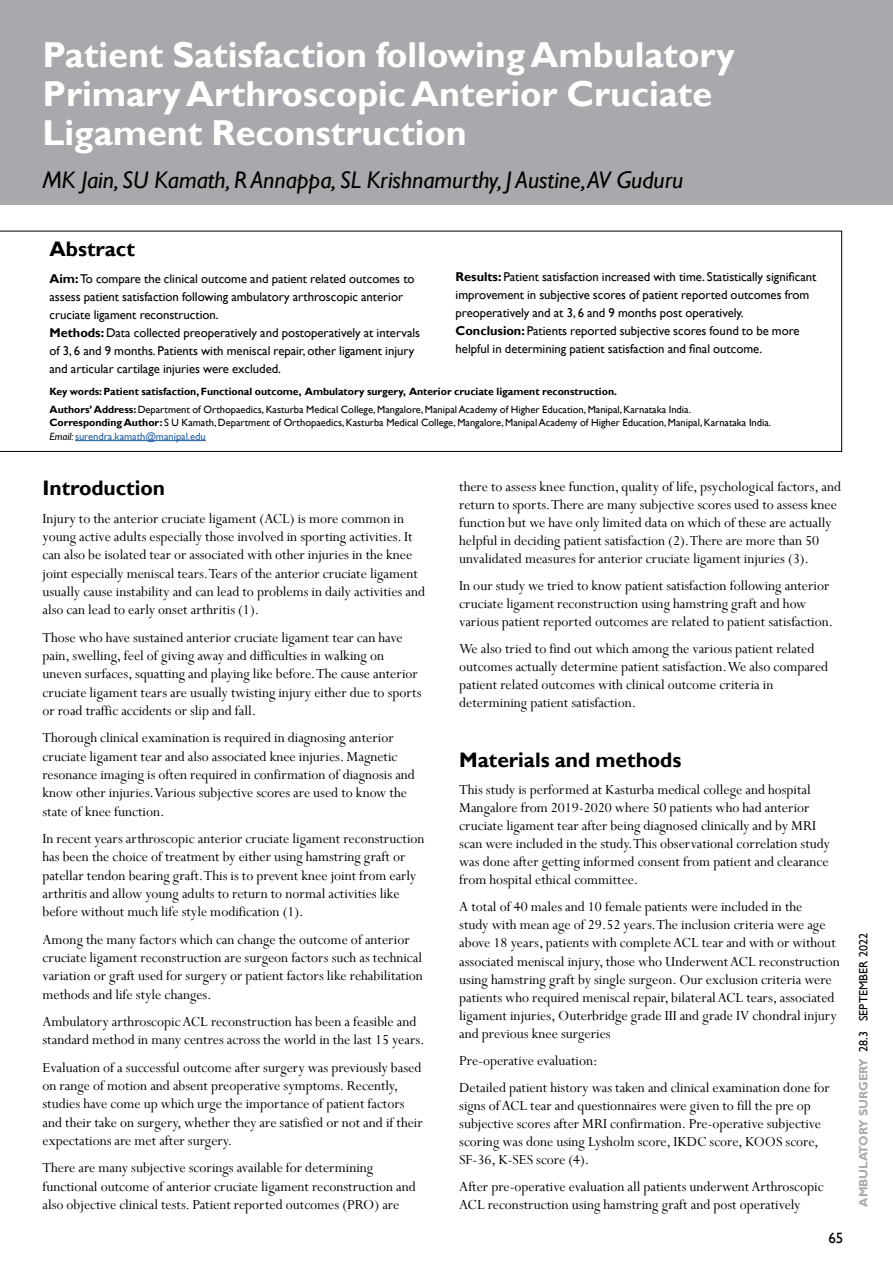
<style>
.page{position:relative;width:893px;height:1263px;background:#fff}
.page>*{position:absolute;margin:0;border:0;box-sizing:border-box;transform-origin:0 0}
.t1{font:700 36px/39px "Gill Sans";color:#fff}
.t2{font:italic 24px "Gill Sans";color:#000}
.t3{font:700 21px "Gill Sans";color:#000}
.t4{font:15.3px/18.3px "Perpetua";color:#000}
.t5{font:15px "Gill Sans";color:#000}
.t6{font:12.75px/18px "Gill Sans";color:#000}
.t7{font:700 12px "Gill Sans";color:#a9abae}
.t8{font:700 10.5px/17.7px "Gill Sans";color:#000}
.t9{font:10.5px/13.5px "Gill Sans";color:#000}
.s1{font-weight:700}
.s2{font-weight:400}
.s3{font-style:italic}
.s4{color:#215e9e}
.s5{font-weight:400;color:#000}
</style>
<div class="page">
<div style="left:0;top:0;width:893px;height:205px;background:#a7a9ac"></div>
<svg style="left:0;top:231px;width:842px;height:221px"></svg>
<hr style="left:75px;top:440px;width:131px;height:1px;background:#215e9e">
<h1 class="t1" style="left:43px;top:37px;width:694px">Patient Satisfaction following Ambulatory<br>Primary Arthroscopic Anterior Cruciate<br>Ligament Reconstruction</h1>
<h2 class="t2" style="left:43px;top:166px;width:642px">MK Jain, SU Kamath, R Annappa, SL Krishnamurthy, J Austine, AV Guduru</h2>
<h3 class="t3" style="left:50px;top:236px;width:87px">Abstract</h3>
<p class="t6" style="left:50px;top:269px;width:372px"><span class="s1">Aim:</span> To compare the clinical outcome and patient related outcomes to assess patient satisfaction following ambulatory arthroscopic anterior cruciate ligament reconstruction.<br><span class="s1">Methods:</span> Data collected preoperatively and postoperatively at intervals of 3, 6 and 9 months. Patients with meniscal repair, other ligament injury and articular cartilage injuries were excluded.</p>
<p class="t6" style="left:456px;top:268px;width:362px"><span class="s1">Results:</span> Patient satisfaction increased with time. Statistically significant improvement in subjective scores of patient reported outcomes from preoperatively and at 3, 6 and 9 months post operatively.<br><span class="s1">Conclusion:</span> Patients reported subjective scores found to be more helpful in determining patient satisfaction and final outcome.</p>
<p class="t8" style="left:50px;top:383px;width:643px">Key words: Patient satisfaction, Functional outcome, Ambulatory surgery, Anterior cruciate ligament reconstruction.<br>Authors’ Address: <span class="s2">Department of Orthopaedics, Kasturba Medical College, Mangalore, Manipal Academy of Higher Education, Manipal, Karnataka India.</span></p>
<p class="t9" style="left:50px;top:416px;width:723px"><span class="s1">Corresponding Author:</span> S U Kamath, Department of Orthopaedics, Kasturba Medical College, Mangalore, Manipal Academy of Higher Education, Manipal, Karnataka India.<br><span class="s3">Email:</span> <span class="s4">surendra.kamath@manipal.edu</span></p>
<h3 class="t3" style="left:43px;top:476px;width:124px">Introduction</h3>
<p class="t4" style="left:43px;top:509px;width:384px">Injury to the anterior cruciate ligament (ACL) is more common in young active adults especially those involved in sporting activities. It can also be isolated tear or associated with other injuries in the knee joint especially meniscal tears. Tears of the anterior cruciate ligament usually cause instability and can lead to problems in daily activities and also can lead to early onset arthritis (1).</p>
<p class="t4" style="left:43px;top:628px;width:381px">Those who have sustained anterior cruciate ligament tear can have pain, swelling, feel of giving away and difficulties in walking on uneven surfaces, squatting and playing like before. The cause anterior cruciate ligament tears are usually twisting injury either due to sports or road traffic accidents or slip and fall.</p>
<p class="t4" style="left:43px;top:728px;width:374px">Thorough clinical examination is required in diagnosing anterior cruciate ligament tear and also associated knee injuries. Magnetic resonance imaging is often required in confirmation of diagnosis and know other injuries. Various subjective scores are used to know the state of knee function.</p>
<p class="t4" style="left:43px;top:829px;width:383px">In recent years arthroscopic anterior cruciate ligament reconstruction has been the choice of treatment by either using hamstring graft or patellar tendon bearing graft. This is to prevent knee joint from early arthritis and allow young adults to return to normal activities like before without much life style modification (1).</p>
<p class="t4" style="left:43px;top:930px;width:382px">Among the many factors which can change the outcome of anterior cruciate ligament reconstruction are surgeon factors such as technical variation or graft used for surgery or patient factors like rehabilitation methods and life style changes.</p>
<p class="t4" style="left:43px;top:1012px;width:384px">Ambulatory arthroscopic ACL reconstruction has been a feasible and standard method in many centres across the world in the last 15 years.</p>
<p class="t4" style="left:43px;top:1058px;width:382px">Evaluation of a successful outcome after surgery was previously based on range of motion and absent preoperative symptoms. Recently, studies have come up which urge the importance of patient factors and their take on surgery, whether they are satisfied or not and if their expectations are met after surgery.</p>
<p class="t4" style="left:43px;top:1158px;width:375px">There are many subjective scorings available for determining functional outcome of anterior cruciate ligament reconstruction and also objective clinical tests. Patient reported outcomes (PRO) are</p>
<p class="t4" style="left:459px;top:477px;width:383px">there to assess knee function, quality of life, psychological factors, and return to sports. There are many subjective scores used to assess knee function but we have only limited data on which of these are actually helpful in deciding patient satisfaction (2). There are more than 50 unvalidated measures for anterior cruciate ligament injuries (3).</p>
<p class="t4" style="left:459px;top:576px;width:375px">In our study we tried to know patient satisfaction following anterior cruciate ligament reconstruction using hamstring graft and how various patient reported outcomes are related to patient satisfaction.</p>
<p class="t4" style="left:459px;top:639px;width:371px">We also tried to find out which among the various patient related outcomes actually determine patient satisfaction. We also compared patient related outcomes with clinical outcome criteria in determining patient satisfaction.</p>
<h3 class="t3" style="left:459px;top:747px;width:224px">Materials and methods</h3>
<p class="t4" style="left:459px;top:780px;width:372px">This study is performed at Kasturba medical college and hospital Mangalore from 2019-2020 where 50 patients who had anterior cruciate ligament tear after being diagnosed clinically and by MRI scan were included in the study. This observational correlation study was done after getting informed consent from patient and clearance from hospital ethical committee.</p>
<p class="t4" style="left:459px;top:898px;width:382px">A total of 40 males and 10 female patients were included in the<br>study with mean age of 29.52 years. The inclusion criteria were age above 18 years, patients with complete ACL tear and with or without associated meniscal injury, those who Underwent ACL reconstruction using hamstring graft by single surgeon. Our exclusion criteria were patients who required meniscal repair, bilateral ACL tears, associated ligament injuries, Outerbridge grade III and grade IV chondral injury and previous knee surgeries</p>
<p class="t4" style="left:459px;top:1046px;width:372px;line-height:27px">Pre-operative evaluation:<br>Detailed patient history was taken and clinical examination done for</p>
<p class="t4" style="left:459px;top:1096px;width:363px">signs of ACL tear and questionnaires were given to fill the pre op subjective scores after MRI confirmation. Pre-operative subjective scoring was done using Lysholm score, IKDC score, KOOS score, SF-36, K-SES score (4).</p>
<p class="t4" style="left:459px;top:1177px;width:366px">After pre-operative evaluation all patients underwent Arthroscopic<br>ACL reconstruction using hamstring graft and post operatively</p>
<p class="t5" style="left:828px;top:1229px;width:16px">65</p>
<p class="t7" style="left:856px;top:1207px;width:275px;rotate:-90deg">AMBULATORY SURGERY <span class="s5">28.3 SEPTEMBER 2022</span></p>
</div>
